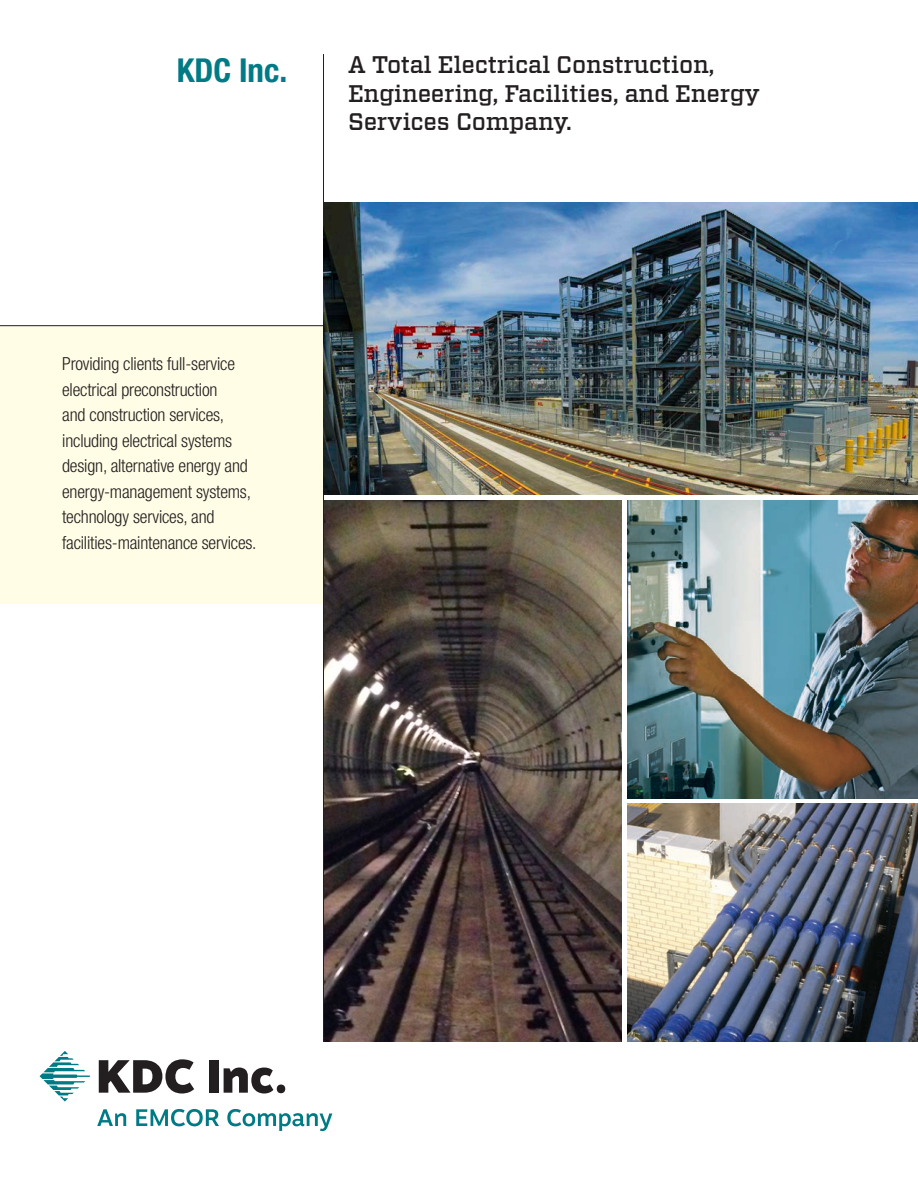
<style>
.page{position:relative;width:918px;height:1188px;background:#fff}
.page>*{position:absolute;margin:0;border:0;box-sizing:border-box;transform-origin:0 0}
.t1{font:700 condensed 33px "Helvetica Neue";color:#007b85}
.t2{font:500 24px/28.5px "Vitesse";letter-spacing:-.01em;color:#231f20}
.t3{font:300 condensed 18px/25.5px "Helvetica Neue";letter-spacing:-.01em;color:#231f20}
</style>
<div class="page">
<img style="left:324px;top:500px;width:297px;height:542px">
<img style="left:627px;top:804px;width:291px;height:238px">
<img style="left:627px;top:500px;width:291px;height:298px">
<div style="left:0;top:326px;width:324px;height:278px;background:#fffde5"></div>
<hr style="left:0;top:325px;width:324px;height:1px;background:#231f20">
<hr style="left:323px;top:54px;width:1px;height:988px;background:#231f20">
<img style="left:324px;top:203px;width:594px;height:292px">
<svg style="left:99px;top:1059px;width:95px;height:35px"></svg>
<div style="left:209px;top:1060px;width:9px;height:33px;background:#231f20"></div>
<svg style="left:224px;top:1068px;width:61px;height:26px"></svg>
<svg style="left:97px;top:1109px;width:29px;height:17px"></svg>
<svg style="left:136px;top:1109px;width:83px;height:17px"></svg>
<svg style="left:227px;top:1109px;width:105px;height:22px"></svg>
<svg style="left:40px;top:1051px;width:50px;height:51px"></svg>
<h1 class="t1" style="left:177px;top:50px;width:112px">KDC Inc.</h1>
<h2 class="t2" style="left:348px;top:51px;width:414px">A Total Electrical Construction,<br>Engineering, Facilities, and Energy<br>Services Company.</h2>
<p class="t3" style="left:62px;top:351px;width:196px">Providing clients full-service electrical preconstruction<br>and construction services, including electrical systems design, alternative energy and energy-management systems, technology services, and facilities-maintenance services.</p>
</div>
